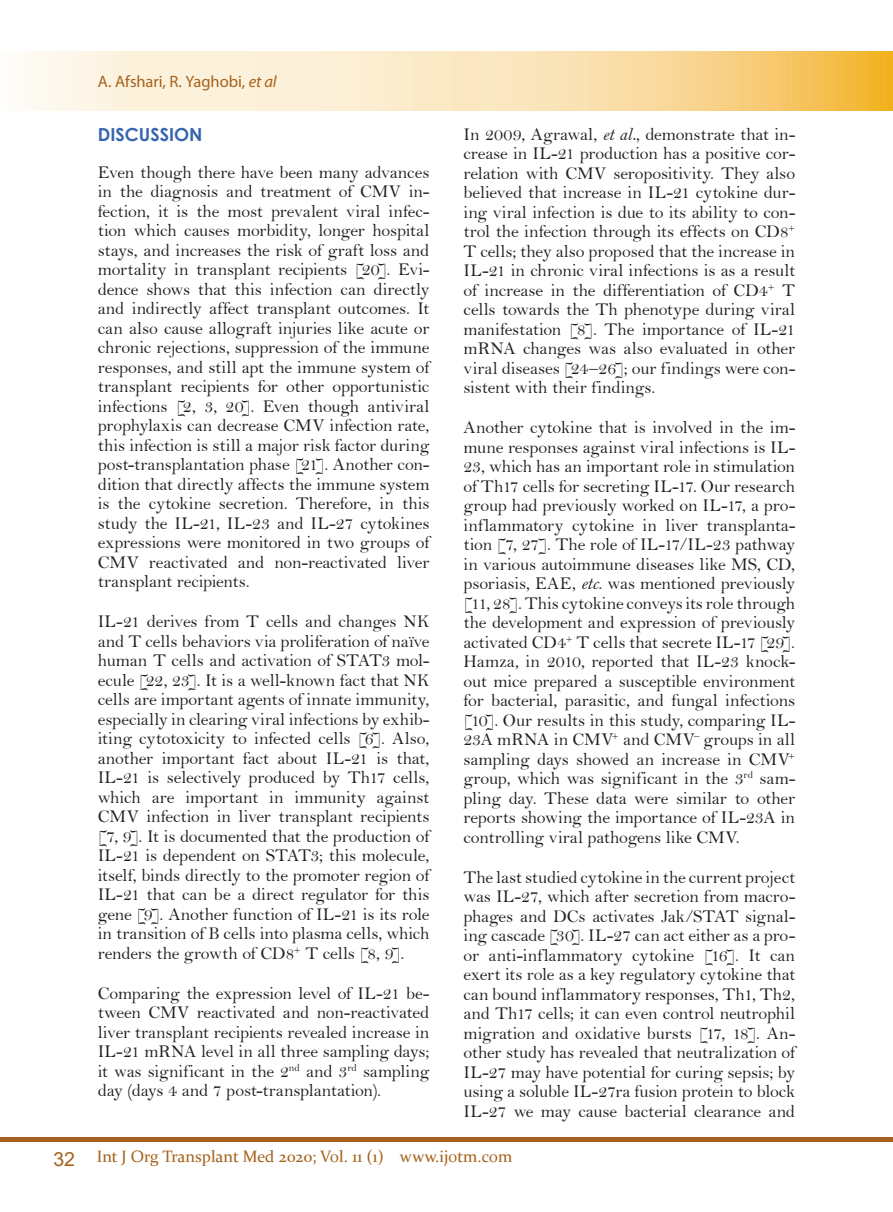
<style>
.page{position:relative;width:893px;height:1212px;background:#fff}
.page>*{position:absolute;margin:0;border:0;box-sizing:border-box;transform-origin:0 0}
.Body{font:18px/19.5px "Bell";letter-spacing:-.01em;color:#231f20;text-align:justify}
.Heading{font:700 18px "Century Gothic";color:#3665b0}
.t1{font:16.5px "Constantia";color:#a6611c}
.Runnig_Author{font:16.5px "Myriad Pro";letter-spacing:-.005em;color:#a6611c}
.s1{font-style:italic}
.s2{font-family:"Bell MT Italic"}
.s3{font-family:"Arial";font-size:19.5px}
</style>
<div class="page">
<div style="left:0;top:1137px;width:893px;height:5px;background:#a6611c"></div>
<img style="left:29px;top:52px;width:864px;height:59px">
<p class="Runnig_Author" style="left:98px;top:72px;width:180px">A. Afshari, R. Yaghobi, <span class="s1">et al</span></p>
<p class="Heading" style="left:98px;top:121px;width:106px">DISCUSSION</p>
<p class="Body" style="left:98px;top:162px;width:333px">Even though there have been many advances in the diagnosis and treatment of CMV in&shy;fection, it is the most prevalent viral infec&shy;tion which causes morbidity, longer hospital stays, and increases the risk of graft loss and mortality in transplant recipients [20]. Evi&shy;dence shows that this infection can directly and indirectly affect transplant outcomes. It can also cause allograft injuries like acute or chronic rejections, suppression of the immune responses, and still apt the immune system of transplant recipients for other opportunistic infections [2, 3, 20]. Even though antiviral prophylaxis can decrease CMV infection rate, this infection is still a major risk factor during post-transplantation phase [21]. Another con&shy;dition that directly affects the immune system is the cytokine secretion. Therefore, in this study the IL-21, IL-23 and IL-27 cytokines expressions were monitored in two groups of CMV reactivated and non-reactivated liver transplant recipients.</p>
<p class="Body" style="left:98px;top:611px;width:333px">IL-21 derives from T cells and changes NK and T cells behaviors via proliferation of naïve human T cells and activation of STAT3 mol&shy;ecule [22, 23]. It is a well-known fact that NK cells are important agents of innate immunity, especially in clearing viral infections by exhib&shy;iting cytotoxicity to infected cells [6]. Also, another important fact about IL-21 is that, IL-21 is selectively produced by Th17 cells, which are important in immunity against CMV infection in liver transplant recipients [7, 9]. It is documented that the production of IL-21 is dependent on STAT3; this molecule, itself, binds directly to the promoter region of IL-21 that can be a direct regulator for this gene [9]. Another function of IL-21 is its role in transition of B cells into plasma cells, which renders the growth of CD8<sup>+</sup> T cells [8, 9].</p>
<p class="Body" style="left:98px;top:983px;width:333px">Comparing the expression level of IL-21 be&shy;tween CMV reactivated and non-reactivated liver transplant recipients revealed increase in IL-21 mRNA level in all three sampling days; it was significant in the 2<sup>nd</sup> and 3<sup>rd</sup> sampling day (days 4 and 7 post-transplantation).</p>
<p class="Body" style="left:463px;top:124px;width:333px">In 2009, Agrawal, <span class="s2">et al.</span>, demonstrate that in&shy;crease in IL-21 production has a positive cor&shy;relation with CMV seropositivity. They also believed that increase in IL-21 cytokine dur&shy;ing viral infection is due to its ability to con&shy;trol the infection through its effects on CD8<sup>+ </sup>T cells; they also proposed that the increase in IL-21 in chronic viral infections is as a result of increase in the differentiation of CD4<sup>+</sup> T cells towards the Th phenotype during viral manifestation [8]. The importance of IL-21 mRNA changes was also evaluated in other viral diseases [24–26]; our findings were con&shy;sistent with their findings.</p>
<p class="Body" style="left:463px;top:417px;width:333px">Another cytokine that is involved in the im&shy;mune responses against viral infections is IL-23, which has an important role in stimulation of Th17 cells for secreting IL-17. Our research group had previously worked on IL-17, a pro&shy;inflammatory cytokine in liver transplanta&shy;tion [7, 27]. The role of IL-17/IL-23 pathway in various autoimmune diseases like MS, CD, psoriasis, EAE, <span class="s2">etc</span>. was mentioned previously [11, 28]. This cytokine conveys its role through the development and expression of previously activated CD4<sup>+</sup> T cells that secrete IL-17 [29].<br>Hamza, in 2010, reported that IL-23 knock&shy;out mice prepared a susceptible environment for bacterial, parasitic, and fungal infections [10]. Our results in this study, comparing IL-23A mRNA in CMV<sup>+</sup> and CMV<sup>–</sup> groups in all sampling days showed an increase in CMV<sup>+ </sup>group, which was significant in the 3<sup>rd</sup> sam&shy;pling day. These data were similar to other reports showing the importance of IL-23A in controlling viral pathogens like CMV.</p>
<p class="Body" style="left:463px;top:867px;width:333px">The last studied cytokine in the current project was IL-27, which after secretion from macro&shy;phages and DCs activates Jak/STAT signal&shy;ing cascade [30]. IL-27 can act either as a pro&shy;or anti-inflammatory cytokine [16]. It can exert its role as a key regulatory cytokine that can bound inflammatory responses, Th1, Th2, and Th17 cells; it can even control neutrophil migration and oxidative bursts [17, 18]. An&shy;other study has revealed that neutralization of IL-27 may have potential for curing sepsis; by using a soluble IL-27ra fusion protein to block IL-27 we may cause bacterial clearance and</p>
<p class="t1" style="left:53px;top:1145px;width:460px"><span class="s3">32</span> Int J Org Transplant Med 2020; Vol. 11 (1) www.ijotm.com</p>
</div>
